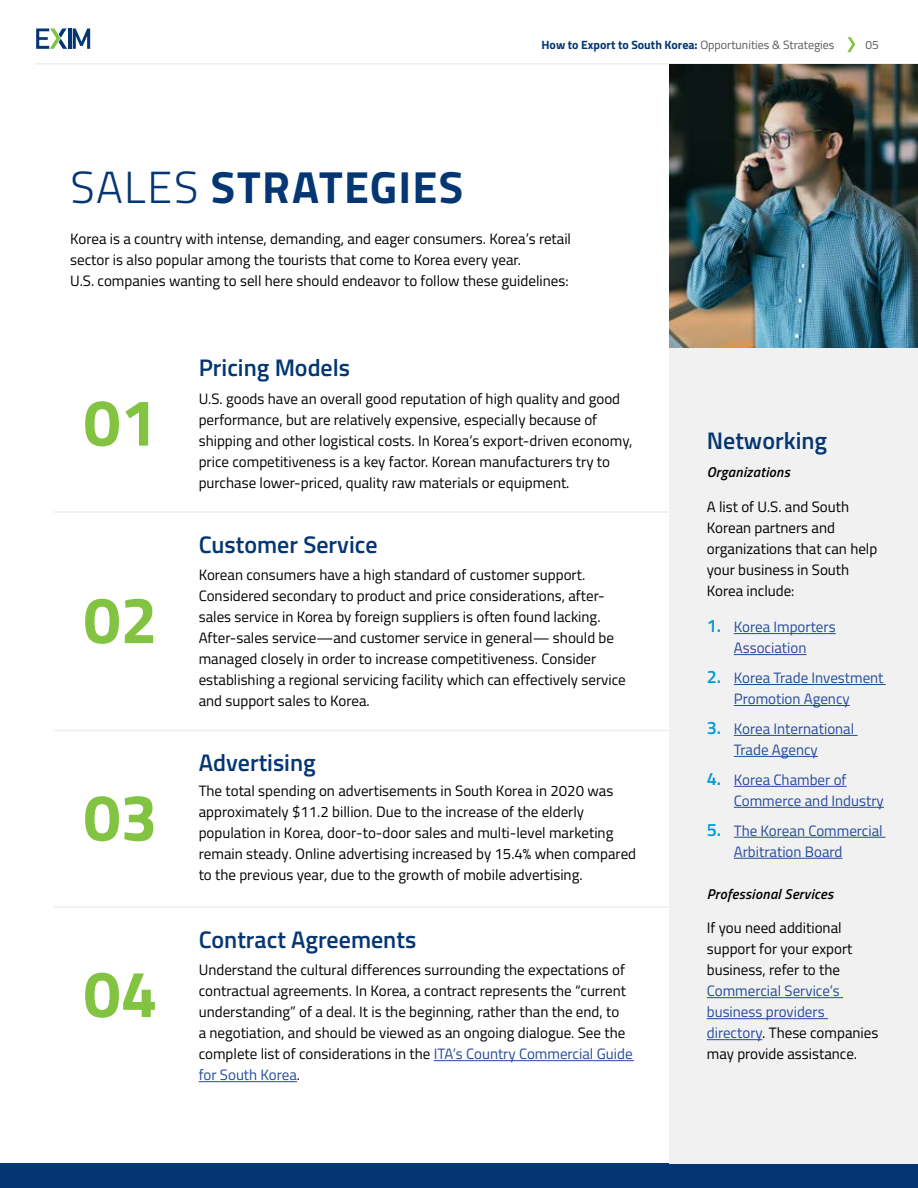
<style>
.page{position:relative;width:918px;height:1188px;background:#fff}
.page>*{position:absolute;margin:0;border:0;box-sizing:border-box;transform-origin:0 0}
.t1{font:700 66px "Titillium Web";color:#82c341}
.t2{font:700 45px "Titillium Web";letter-spacing:.03em;color:#043673}
.t3{font:600 24px "Titillium Web";color:#043673}
.t4{font:15px/21px "Titillium Web";color:#000}
.t5{font:15px/21px "Titillium Web";color:#254b9b}
.t6{font:italic 600 14.25px "Titillium Web";letter-spacing:.02em;color:#000}
.t7{font:700 12px "Titillium Web";color:#043673}
.t8{font:12px "Titillium Web";color:#58595b}
.s1{font-weight:400;color:#58595b}
.s2{font-weight:300}
.s3{color:#254b9b}
.s4{font-weight:600;font-size:18px;color:#0099d8}
</style>
<div class="page">
<svg style="left:847px;top:37px;width:8px;height:15px"></svg>
<hr style="left:35px;top:63px;width:847px;height:2px;background:#e6e7e8">
<hr style="left:68px;top:28px;width:3px;height:21px;background:#043673">
<svg style="left:73px;top:28px;width:17px;height:21px"></svg>
<svg style="left:36px;top:28px;width:31px;height:21px"></svg>
<div style="left:0;top:1163px;width:918px;height:25px;background:#043673"></div>
<div style="left:670px;top:63px;width:248px;height:1100px;background:#f1f1f2"></div>
<hr style="left:434px;top:1060px;width:200px;height:1px;background:#254b9b">
<hr style="left:199px;top:1081px;width:98px;height:1px;background:#254b9b">
<hr style="left:734px;top:633px;width:102px;height:1px;background:#254b9b">
<hr style="left:734px;top:654px;width:73px;height:1px;background:#254b9b">
<hr style="left:734px;top:684px;width:152px;height:1px;background:#254b9b">
<hr style="left:734px;top:705px;width:116px;height:1px;background:#254b9b">
<hr style="left:734px;top:735px;width:124px;height:1px;background:#254b9b">
<hr style="left:734px;top:756px;width:84px;height:1px;background:#254b9b">
<hr style="left:734px;top:786px;width:113px;height:1px;background:#254b9b">
<hr style="left:734px;top:807px;width:150px;height:1px;background:#254b9b">
<hr style="left:734px;top:837px;width:152px;height:1px;background:#254b9b">
<hr style="left:734px;top:858px;width:109px;height:1px;background:#254b9b">
<hr style="left:707px;top:997px;width:136px;height:1px;background:#254b9b">
<hr style="left:707px;top:1018px;width:121px;height:1px;background:#254b9b">
<hr style="left:707px;top:1039px;width:55px;height:1px;background:#254b9b">
<hr style="left:54px;top:511px;width:615px;height:2px;background:#e6e7e8">
<hr style="left:54px;top:730px;width:615px;height:1px;background:#e6e7e8">
<hr style="left:54px;top:906px;width:615px;height:2px;background:#e6e7e8">
<img style="left:670px;top:65px;width:248px;height:282px">
<p class="t7" style="left:542px;top:36px;width:294px">How to Export to South Korea: <span class="s1">Opportunities &amp; Strategies</span></p>
<p class="t8" style="left:866px;top:36px;width:15px">05</p>
<h2 class="t2" style="left:70px;top:153px;width:394px"><span class="s2">SALES</span> STRATEGIES</h2>
<p class="t4" style="left:70px;top:228px;width:502px">Korea is a country with intense, demanding, and eager consumers. Korea’s retail sector is also popular among the tourists that come to Korea every year.<br>U.S. companies wanting to sell here should endeavor to follow these guidelines:</p>
<h3 class="t1" style="left:84px;top:372px;width:75px">01</h3>
<h3 class="t1" style="left:84px;top:570px;width:75px">02</h3>
<h3 class="t1" style="left:84px;top:767px;width:75px">03</h3>
<h3 class="t1" style="left:84px;top:944px;width:75px">04</h3>
<h3 class="t3" style="left:199px;top:350px;width:153px">Pricing Models</h3>
<p class="t4" style="left:199px;top:387px;width:435px">U.S. goods have an overall good reputation of high quality and good performance, but are relatively expensive, especially because of shipping and other logistical costs. In Korea’s export-driven economy, price competitiveness is a key factor. Korean manufacturers try to purchase lower-priced, quality raw materials or equipment.</p>
<h3 class="t3" style="left:199px;top:526px;width:180px">Customer Service</h3>
<p class="t4" style="left:199px;top:564px;width:429px">Korean consumers have a high standard of customer support.<br>Considered secondary to product and price considerations, after&shy;sales service in Korea by foreign suppliers is often found lacking.<br>After-sales service—and customer service in general— should be managed closely in order to increase competitiveness. Consider establishing a regional servicing facility which can effectively service and support sales to Korea.</p>
<p class="t3" style="left:199px;top:745px;width:119px">Advertising</p>
<p class="t4" style="left:199px;top:779px;width:439px">The total spending on advertisements in South Korea in 2020 was approximately $11.2 billion. Due to the increase of the elderly population in Korea, door-to-door sales and multi-level marketing remain steady. Online advertising increased by 15.4% when compared to the previous year, due to the growth of mobile advertising.</p>
<h3 class="t3" style="left:199px;top:921px;width:219px">Contract Agreements</h3>
<p class="t4" style="left:199px;top:959px;width:436px">Understand the cultural differences surrounding the expectations of contractual agreements. In Korea, a contract represents the “current understanding” of a deal. It is the beginning, rather than the end, to<br>a negotiation, and should be viewed as an ongoing dialogue. See the complete list of considerations in the <span class="s3">ITA’s Country Commercial Guide for South Korea</span>.</p>
<h3 class="t3" style="left:707px;top:422px;width:122px">Networking</h3>
<h4 class="t6" style="left:707px;top:461px;width:85px">Organizations</h4>
<p class="t4" style="left:707px;top:495px;width:172px">A list of U.S. and South<br>Korean partners and organizations that can help your business in South<br>Korea include:</p>
<p class="t5" style="left:707px;top:616px;width:130px;text-align:center"><span class="s4">1.</span> Korea Importers<br>Association</p>
<p class="t5" style="left:707px;top:667px;width:178px;text-align:center"><span class="s4">2.</span> Korea Trade Investment<br>Promotion Agency</p>
<p class="t5" style="left:734px;top:718px;width:122px;text-indent:-27px"><span class="s4">3.</span> Korea International<br>Trade Agency</p>
<p class="t5" style="left:734px;top:768px;width:152px;text-indent:-27px"><span class="s4">4.</span> Korea Chamber of<br>Commerce and Industry</p>
<p class="t5" style="left:734px;top:819px;width:150px;text-indent:-27px"><span class="s4">5.</span> The Korean Commercial<br>Arbitration Board</p>
<h4 class="t6" style="left:707px;top:883px;width:128px">Professional Services</h4>
<p class="t4" style="left:707px;top:917px;width:173px">If you need additional support for your export business, refer to the<br><span class="s3">Commercial Service’s business providers directory</span>. These companies may provide assistance.</p>
</div>
